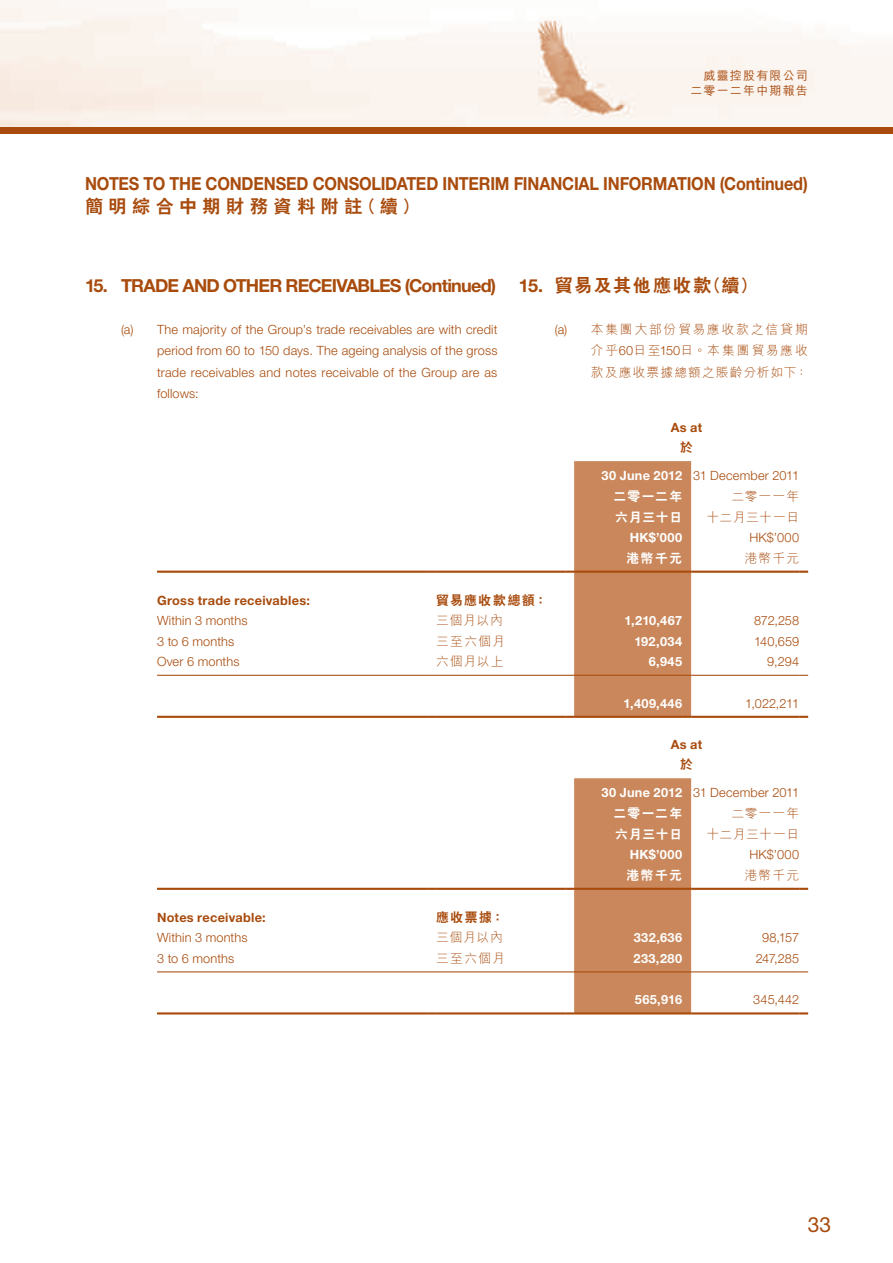
<style>
.page{position:relative;width:893px;height:1263px;background:#fff}
.page>*{position:absolute;margin:0;border:0;box-sizing:border-box;transform-origin:0 0}
.t1{font:21px "Helvetica Neue LT Std";color:#a84b0d}
._03_H1{font:700 18px "Helvetica Neue LT Std";letter-spacing:-.015em;color:#a84b0d;scale:.9 1}
._03_H1-2{font:700 18px "Helvetica Neue LT Std";letter-spacing:-.045em;color:#a84b0d}
._03_H1-3{font:800 18px "C Hei 2 HK";letter-spacing:.305em;color:#a84b0d}
._03_H1-4{font:800 18px "C Hei 2 HK";letter-spacing:.105em;color:#a84b0d}
._08____IN2{font:300 12.75px/21px "Helvetica Neue LT Std";letter-spacing:.02em;color:#a84b0d;text-align:justify}
._31_table_tab_6pt{font:300 12.75px "Helvetica Neue LT Std";letter-spacing:.01em;color:#a84b0d}
._31_table_tab_6pt-2{font:700 12.75px "Helvetica Neue LT Std";letter-spacing:.03em;color:#fff}
._08____IN2-2{font:300 12.75px/21px "M Hei HK";letter-spacing:.12em;color:#a84b0d;text-align:justify}
._31_table_tab_6pt-3{font:700 12.75px "Helvetica Neue LT Std";letter-spacing:.02em;color:#a84b0d}
._31_table_tab_6pt-4{font:300 12.75px "M Hei HK";letter-spacing:.08em;color:#a84b0d}
._31_table_tab_6pt-5{font:300 12.75px/21px "M Hei HK";letter-spacing:.05em;color:#a84b0d;text-align:right}
._31_table_tab_6pt-6{font:800 12.75px/21px "C Hei 2 HK";letter-spacing:.07em;color:#fff}
._31_table_tab_6pt-7{font:800 12.75px "C Hei 2 HK";letter-spacing:.13em;color:#a84b0d}
._31_table_tab_6pt-8{font:800 12.75px "C Hei 2 HK";letter-spacing:.11em;color:#fff}
.t2{font:500 12px/15px "M Hei HK";letter-spacing:.1em;color:#a84b0d;text-align:right}
.s1{font-family:"Helvetica Neue LT Std";font-weight:700}
.s2{font-family:"Helvetica Neue LT Std"}
</style>
<div class="page">
<img style="left:0;top:0;width:893px;height:128px">
<div style="left:0;top:128px;width:893px;height:6px;background:#a84b0d"></div>
<hr style="left:157px;top:571px;width:270px;height:2px;background:#a84b0d">
<svg style="left:427px;top:571px;width:9px;height:2px"></svg>
<hr style="left:436px;top:571px;width:129px;height:2px;background:#a84b0d">
<hr style="left:691px;top:571px;width:108px;height:2px;background:#a84b0d">
<svg style="left:799px;top:571px;width:9px;height:2px"></svg>
<hr style="left:157px;top:716px;width:270px;height:2px;background:#a84b0d">
<svg style="left:427px;top:716px;width:9px;height:2px"></svg>
<hr style="left:436px;top:716px;width:129px;height:2px;background:#a84b0d">
<hr style="left:691px;top:716px;width:108px;height:2px;background:#a84b0d">
<svg style="left:799px;top:716px;width:9px;height:2px"></svg>
<hr style="left:157px;top:675px;width:270px;height:1px;background:#a84b0d">
<hr style="left:436px;top:675px;width:129px;height:1px;background:#a84b0d">
<svg style="left:565px;top:461px;width:126px;height:257px;background:#cc8f66"></svg>
<hr style="left:691px;top:675px;width:108px;height:1px;background:#a84b0d">
<hr style="left:157px;top:1012px;width:270px;height:2px;background:#a84b0d">
<svg style="left:427px;top:1012px;width:9px;height:2px"></svg>
<hr style="left:436px;top:1012px;width:129px;height:2px;background:#a84b0d">
<hr style="left:691px;top:1012px;width:108px;height:2px;background:#a84b0d">
<svg style="left:799px;top:1012px;width:9px;height:2px"></svg>
<hr style="left:157px;top:971px;width:270px;height:1px;background:#a84b0d">
<hr style="left:436px;top:971px;width:129px;height:1px;background:#a84b0d">
<hr style="left:691px;top:971px;width:108px;height:1px;background:#a84b0d">
<hr style="left:157px;top:888px;width:270px;height:2px;background:#a84b0d">
<svg style="left:427px;top:888px;width:9px;height:2px"></svg>
<hr style="left:436px;top:888px;width:129px;height:2px;background:#a84b0d">
<svg style="left:565px;top:778px;width:126px;height:236px;background:#ce926b"></svg>
<hr style="left:691px;top:888px;width:108px;height:2px;background:#a84b0d">
<svg style="left:799px;top:888px;width:9px;height:2px"></svg>
<p class="t2" style="left:690px;top:67px;width:119px">威靈控股有限公司二零一二年中期報告</p>
<h2 class="_03_H1" style="left:85px;top:172px;width:805px">NOTES TO THE CONDENSED CONSOLIDATED INTERIM FINANCIAL INFORMATION (Continued)</h2>
<h2 class="_03_H1-3" style="left:85px;top:195px;width:336px">簡明綜合中期財務資料附註（續）</h2>
<p class="_03_H1-2" style="left:85px;top:275px;width:413px">15. TRADE AND OTHER RECEIVABLES (Continued)</p>
<p class="_08____IN2" style="left:157px;top:319px;width:342px;text-indent:-36px">(a) The majority of the Group’s trade receivables are with credit period from 60 to 150 days. The ageing analysis of the gross trade receivables and notes receivable of the Group are as follows:</p>
<p class="_03_H1-4" style="left:519px;top:274px;width:240px"><span class="s1">15.</span> 貿易及其他應收款（續）</p>
<p class="_08____IN2-2" style="left:591px;top:319px;width:219px;text-indent:-36px"><span class="s2">(a)</span> 本集團大部份貿易應收款之信貸期介乎<span class="s2">60</span>日至<span class="s2">150</span>日。本集團貿易應收款及應收票據總額之賬齡分析如下：</p>
<p class="_31_table_tab_6pt-3" style="left:671px;top:419px;width:33px">As at</p>
<p class="_31_table_tab_6pt-7" style="left:680px;top:439px;width:14px">於</p>
<p class="_31_table_tab_6pt-2" style="left:601px;top:468px;width:82px">30 June 2012</p>
<p class="_31_table_tab_6pt" style="left:693px;top:468px;width:108px">31 December 2011</p>
<p class="_31_table_tab_6pt-6" style="left:614px;top:485px;width:70px">二零一二年六月三十日</p>
<p class="_31_table_tab_6pt-5" style="left:706px;top:485px;width:94px">二零一一年<br>十二月三十一日</p>
<p class="_31_table_tab_6pt-2" style="left:630px;top:530px;width:54px">HK$’000</p>
<p class="_31_table_tab_6pt" style="left:749px;top:530px;width:51px">HK$’000</p>
<p class="_31_table_tab_6pt-8" style="left:626px;top:549px;width:57px">港幣千元</p>
<p class="_31_table_tab_6pt-4" style="left:745px;top:549px;width:56px">港幣千元</p>
<p class="_31_table_tab_6pt-3" style="left:157px;top:592px;width:154px">Gross trade receivables:</p>
<p class="_31_table_tab_6pt-7" style="left:436px;top:591px;width:112px">貿易應收款總額：</p>
<p class="_31_table_tab_6pt" style="left:157px;top:613px;width:92px">Within 3 months</p>
<p class="_31_table_tab_6pt-4" style="left:436px;top:611px;width:68px">三個月以內</p>
<p class="_31_table_tab_6pt-2" style="left:624px;top:613px;width:59px">1,210,467</p>
<p class="_31_table_tab_6pt" style="left:754px;top:613px;width:47px">872,258</p>
<p class="_31_table_tab_6pt" style="left:157px;top:633px;width:79px">3 to 6 months</p>
<p class="_31_table_tab_6pt-4" style="left:436px;top:632px;width:70px">三至六個月</p>
<p class="_31_table_tab_6pt-2" style="left:634px;top:633px;width:49px">192,034</p>
<p class="_31_table_tab_6pt" style="left:754px;top:633px;width:47px">140,659</p>
<p class="_31_table_tab_6pt" style="left:157px;top:654px;width:84px">Over 6 months</p>
<p class="_31_table_tab_6pt-4" style="left:436px;top:652px;width:69px">六個月以上</p>
<p class="_31_table_tab_6pt-2" style="left:649px;top:654px;width:35px">6,945</p>
<p class="_31_table_tab_6pt" style="left:767px;top:654px;width:33px">9,294</p>
<p class="_31_table_tab_6pt-2" style="left:623px;top:695px;width:60px">1,409,446</p>
<p class="_31_table_tab_6pt" style="left:745px;top:695px;width:55px">1,022,211</p>
<p class="_31_table_tab_6pt-3" style="left:671px;top:736px;width:33px">As at</p>
<p class="_31_table_tab_6pt-7" style="left:680px;top:756px;width:14px">於</p>
<p class="_31_table_tab_6pt-2" style="left:601px;top:785px;width:82px">30 June 2012</p>
<p class="_31_table_tab_6pt" style="left:693px;top:785px;width:108px">31 December 2011</p>
<p class="_31_table_tab_6pt-6" style="left:614px;top:802px;width:70px">二零一二年六月三十日</p>
<p class="_31_table_tab_6pt-5" style="left:706px;top:802px;width:94px">二零一一年<br>十二月三十一日</p>
<p class="_31_table_tab_6pt-2" style="left:630px;top:847px;width:54px">HK$’000</p>
<p class="_31_table_tab_6pt" style="left:749px;top:847px;width:51px">HK$’000</p>
<p class="_31_table_tab_6pt-8" style="left:626px;top:866px;width:57px">港幣千元</p>
<p class="_31_table_tab_6pt-4" style="left:745px;top:866px;width:56px">港幣千元</p>
<p class="_31_table_tab_6pt-3" style="left:157px;top:909px;width:110px">Notes receivable:</p>
<p class="_31_table_tab_6pt-7" style="left:436px;top:908px;width:69px">應收票據：</p>
<p class="_31_table_tab_6pt" style="left:157px;top:930px;width:92px">Within 3 months</p>
<p class="_31_table_tab_6pt-4" style="left:436px;top:929px;width:68px">三個月以內</p>
<p class="_31_table_tab_6pt-2" style="left:634px;top:930px;width:50px">332,636</p>
<p class="_31_table_tab_6pt" style="left:762px;top:930px;width:38px">98,157</p>
<p class="_31_table_tab_6pt" style="left:157px;top:950px;width:79px">3 to 6 months</p>
<p class="_31_table_tab_6pt-4" style="left:436px;top:949px;width:70px">三至六個月</p>
<p class="_31_table_tab_6pt-2" style="left:633px;top:950px;width:50px">233,280</p>
<p class="_31_table_tab_6pt" style="left:756px;top:950px;width:45px">247,285</p>
<p class="_31_table_tab_6pt-2" style="left:635px;top:992px;width:49px">565,916</p>
<p class="_31_table_tab_6pt" style="left:753px;top:992px;width:47px">345,442</p>
<h1 class="t1" style="left:808px;top:1212px;width:25px">33</h1>
</div>
